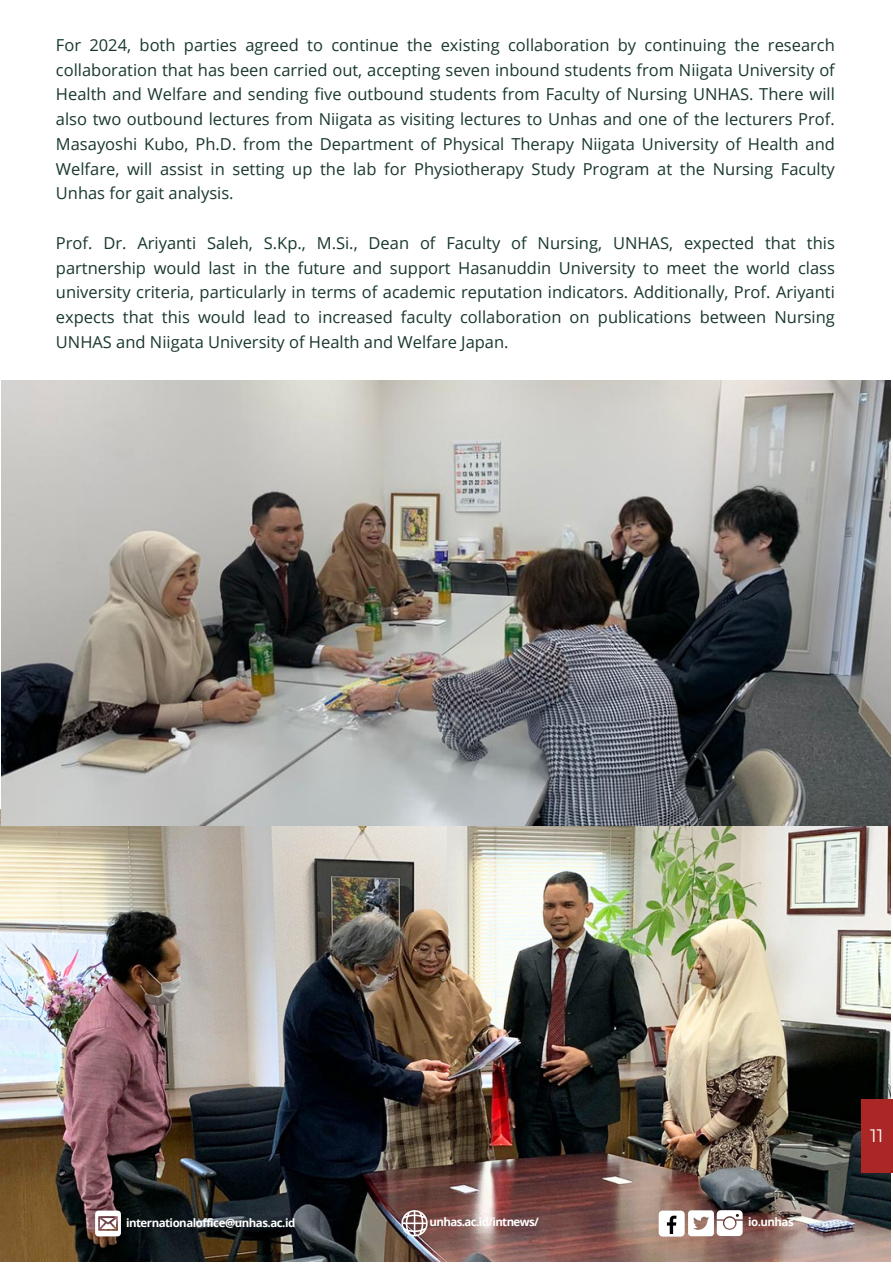
<style>
.page{position:relative;width:893px;height:1264px;background:#fff}
.page>*{position:absolute;margin:0;border:0;box-sizing:border-box;transform-origin:0 0}
.t1{font:18px "Montserrat";color:#fff}
.t2{font:16.5px/24.8px "Open Sans";color:#19372f;text-align:justify}
.t3{font:700 11.55px "Open Sans";letter-spacing:-.045em;color:#fff}
</style>
<div class="page">
<img style="left:0;top:809px;width:890px;height:452px">
<div style="left:860px;top:1099px;width:32px;height:74px;background:#aa2725"></div>
<div style="left:658px;top:1210px;width:26px;height:26px;background:#fff;border-radius:4px"></div>
<svg style="left:667px;top:1215px;width:9px;height:18px"></svg>
<svg style="left:688px;top:1210px;width:54px;height:26px"></svg>
<svg style="left:401px;top:1210px;width:26px;height:25px"></svg>
<svg style="left:95px;top:1210px;width:26px;height:26px"></svg>
<img style="left:2px;top:380px;width:888px;height:445px">
<p class="t2" style="left:56px;top:32px;width:780px">For 2024, both parties agreed to continue the existing collaboration by continuing the research collaboration that has been carried out, accepting seven inbound students from Niigata University of Health and Welfare and sending five outbound students from Faculty of Nursing UNHAS. There will also two outbound lectures from Niigata as visiting lectures to Unhas and one of the lecturers Prof.<br>Masayoshi Kubo, Ph.D. from the Department of Physical Therapy Niigata University of Health and Welfare, will assist in setting up the lab for Physiotherapy Study Program at the Nursing Faculty Unhas for gait analysis.</p>
<p class="t2" style="left:56px;top:230px;width:780px">Prof. Dr. Ariyanti Saleh, S.Kp., M.Si., Dean of Faculty of Nursing, UNHAS, expected that this partnership would last in the future and support Hasanuddin University to meet the world class university criteria, particularly in terms of academic reputation indicators. Additionally, Prof. Ariyanti expects that this would lead to increased faculty collaboration on publications between Nursing UNHAS and Niigata University of Health and Welfare Japan.</p>
<p class="t3" style="left:126px;top:1214px;width:171px">internationaloffice@unhas.ac.id</p>
<p class="t3" style="left:429px;top:1213px;width:111px">unhas.ac.id/intnews/</p>
<p class="t3" style="left:748px;top:1213px;width:47px">io.unhas</p>
<p class="t1" style="left:870px;top:1124px;width:14px">11</p>
</div>
